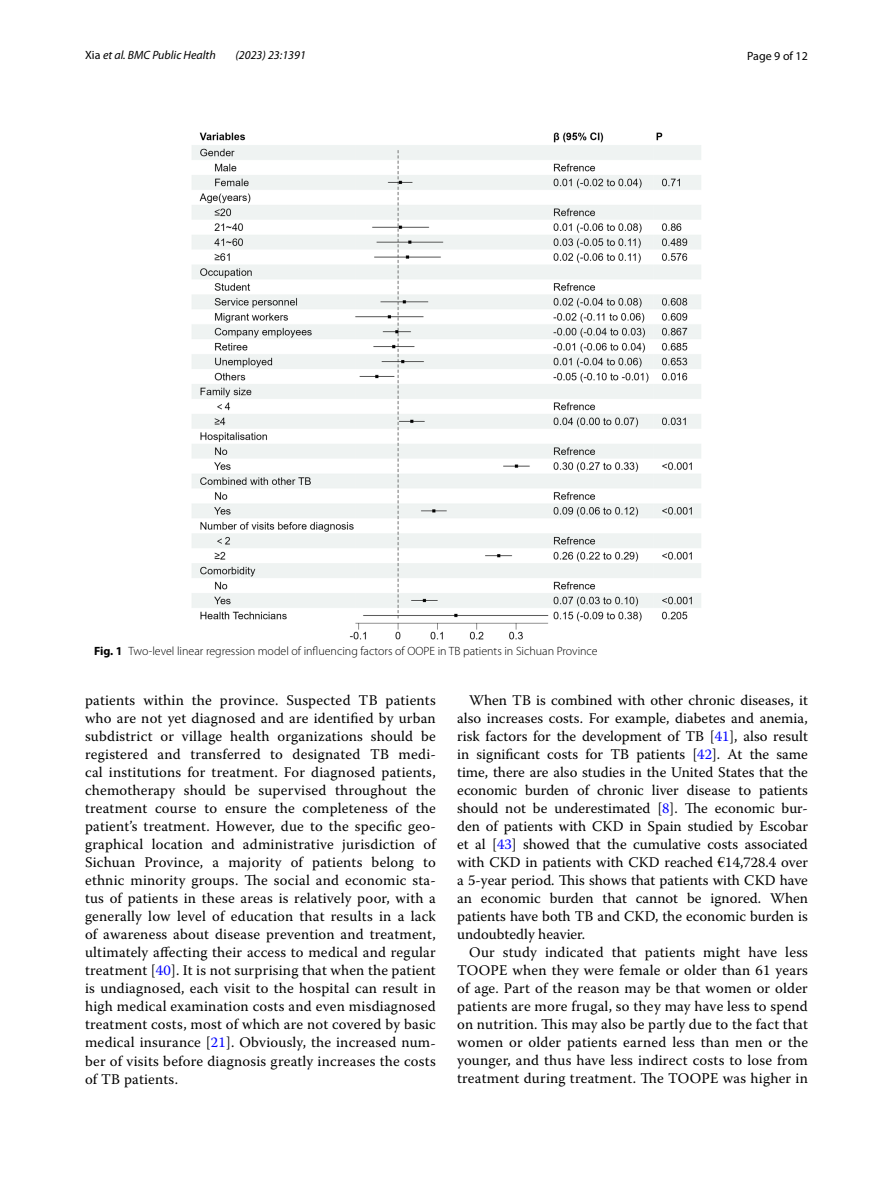
<style>
.page{position:relative;width:893px;height:1187px;background:#fff}
.page>*{position:absolute;margin:0;border:0;box-sizing:border-box;transform-origin:0 0}
.t1{font:14.7px/18px "Warnock Pro";letter-spacing:.015em;color:#000;text-align:justify}
.t2{font:300 12px "Myriad Pro";color:#000}
.t3{font:italic 12px "Myriad Pro";color:#000}
.t4{font:12px "Myriad Pro";color:#000}
.s1{font-style:normal}
.s2{font-weight:700}
.s3{color:#00f}
.s4{font-family:"Times New Roman"}
</style>
<div class="page">
<img style="left:192px;top:133px;width:509px;height:506px">
<p class="t3" style="left:85px;top:48px;width:132px"><span class="s1">Xia</span> et al. BMC Public Health</p>
<p class="t3" style="left:235px;top:48px;width:72px">(2023) 23:1391</p>
<p class="t4" style="left:747px;top:48px;width:62px">Page 9 of 12</p>
<p class="t2" style="left:94px;top:644px;width:505px"><span class="s2">Fig. 1</span> Two-level linear regression model of influencing factors of OOPE in TB patients in Sichuan Province</p>
<p class="t1" style="left:85px;top:691px;width:352px">patients within the province. Suspected TB patients who are not yet diagnosed and are identified by urban subdistrict or village health organizations should be registered and transferred to designated TB medi&shy;cal institutions for treatment. For diagnosed patients, chemotherapy should be supervised throughout the treatment course to ensure the completeness of the patient’s treatment. However, due to the specific geo&shy;graphical location and administrative jurisdiction of Sichuan Province, a majority of patients belong to ethnic minority groups. The social and economic sta&shy;tus of patients in these areas is relatively poor, with a generally low level of education that results in a lack of awareness about disease prevention and treatment, ultimately affecting their access to medical and regular treatment [<span class="s3">40</span>]. It is not surprising that when the patient is undiagnosed, each visit to the hospital can result in high medical examination costs and even misdiagnosed treatment costs, most of which are not covered by basic medical insurance [<span class="s3">21</span>]. Obviously, the increased num&shy;ber of visits before diagnosis greatly increases the costs of TB patients.</p>
<p class="t1" style="left:457px;top:691px;width:352px;text-indent:12px">When TB is combined with other chronic diseases, it also increases costs. For example, diabetes and anemia, risk factors for the development of TB [<span class="s3">41</span>], also result in significant costs for TB patients [<span class="s3">42</span>]. At the same time, there are also studies in the United States that the economic burden of chronic liver disease to patients should not be underestimated [<span class="s3">8</span>]. The economic bur&shy;den of patients with CKD in Spain studied by Escobar et al [<span class="s3">43</span>] showed that the cumulative costs associated with CKD in patients with CKD reached <span class="s4">€</span>14,728.4 over a 5-year period. This shows that patients with CKD have an economic burden that cannot be ignored. When patients have both TB and CKD, the economic burden is undoubtedly heavier.</p>
<p class="t1" style="left:457px;top:943px;width:352px;text-indent:12px">Our study indicated that patients might have less TOOPE when they were female or older than 61 years of age. Part of the reason may be that women or older patients are more frugal, so they may have less to spend on nutrition. This may also be partly due to the fact that women or older patients earned less than men or the younger, and thus have less indirect costs to lose from treatment during treatment. The TOOPE was higher in</p>
</div>
